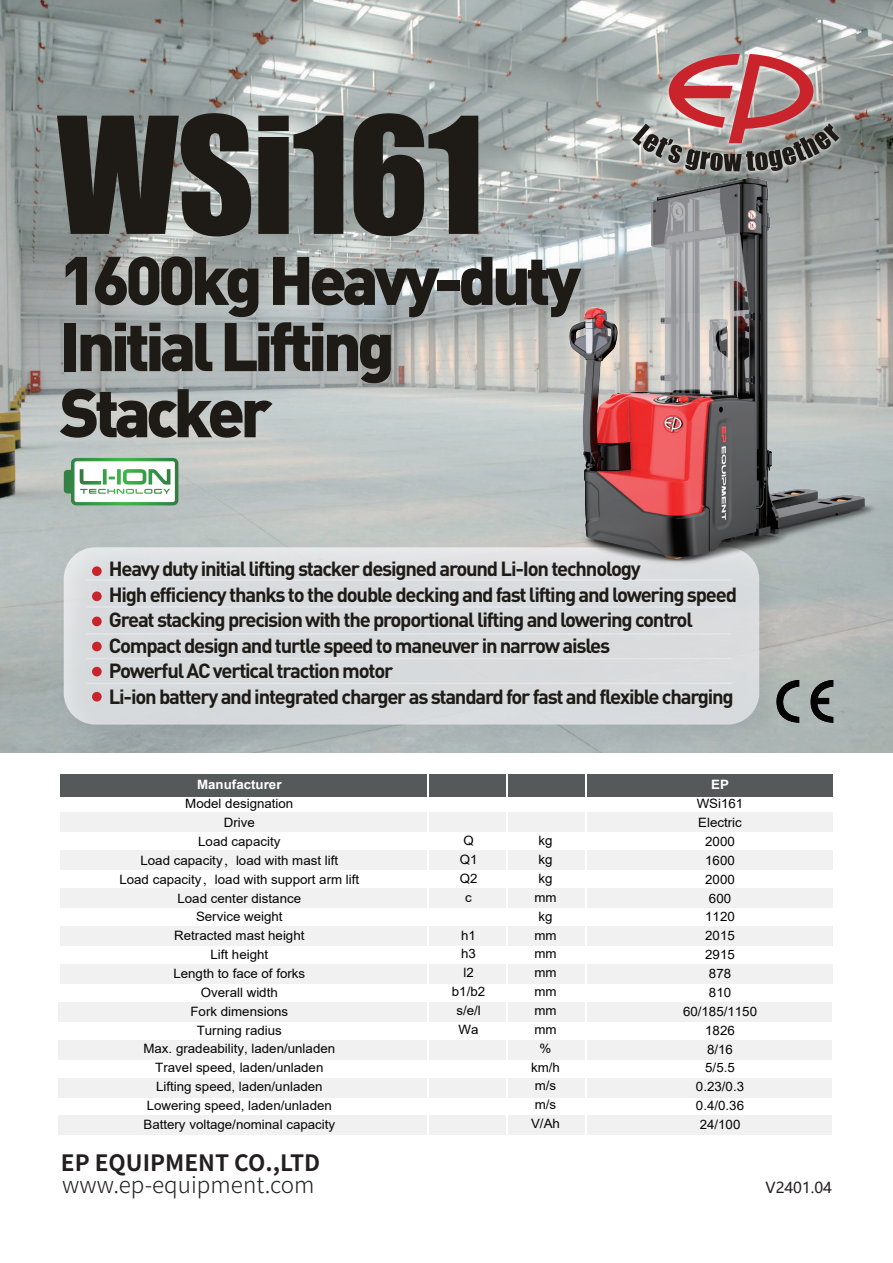
<style>
.page{position:relative;width:893px;height:1263px;background:#fff}
.page>*{position:absolute;margin:0;border:0;box-sizing:border-box;transform-origin:0 0}
.t1{font:149.55px "Impact";letter-spacing:-.01em;color:#1e1a16}
.t2{font:900 67.5px/66.2px "DIN";letter-spacing:-.07em;color:#1e1a16}
.t3{font:300 22.5px "Source Han Sans CN";color:#231f20}
.t4{font:700 22.5px "Source Han Sans CN";color:#231f20}
.t5{font:700 20.25px/25.5px "DIN";letter-spacing:-.06em;color:#1e1a16}
.t6{font:15px "Microsoft Ya Hei";color:#231f20}
.t7{font:12.9px/18.9px "Arial";color:#030303;text-align:center}
.t8{font:700 12.9px "Arial";color:#fff}
.s1{font-family:"Adobe Song Std";font-weight:300}
</style>
<div class="page">
<div style="left:60px;top:774px;width:82px;height:22px;background:#56595a"></div>
<div style="left:141px;top:774px;width:270px;height:22px;background:#56595a"></div>
<div style="left:410px;top:774px;width:423px;height:22px;background:#56595a"></div>
<div style="left:60px;top:812px;width:82px;height:19px;background:#f1f1f1"></div>
<div style="left:141px;top:812px;width:271px;height:19px;background:#f1f1f1"></div>
<div style="left:411px;top:812px;width:422px;height:19px;background:#f1f1f1"></div>
<div style="left:60px;top:850px;width:82px;height:19px;background:#f1f1f1"></div>
<div style="left:141px;top:850px;width:271px;height:19px;background:#f1f1f1"></div>
<div style="left:411px;top:850px;width:422px;height:19px;background:#f1f1f1"></div>
<div style="left:60px;top:888px;width:82px;height:19px;background:#f1f1f1"></div>
<div style="left:141px;top:888px;width:271px;height:19px;background:#f1f1f1"></div>
<div style="left:411px;top:888px;width:422px;height:19px;background:#f1f1f1"></div>
<div style="left:60px;top:926px;width:82px;height:19px;background:#f1f1f1"></div>
<div style="left:141px;top:926px;width:271px;height:19px;background:#f1f1f1"></div>
<div style="left:411px;top:926px;width:422px;height:19px;background:#f1f1f1"></div>
<div style="left:60px;top:964px;width:82px;height:19px;background:#f1f1f1"></div>
<div style="left:141px;top:964px;width:271px;height:19px;background:#f1f1f1"></div>
<div style="left:411px;top:964px;width:422px;height:19px;background:#f1f1f1"></div>
<div style="left:59px;top:1002px;width:81px;height:20px;background:#f1f1f1"></div>
<div style="left:139px;top:1002px;width:271px;height:20px;background:#f1f1f1"></div>
<div style="left:409px;top:1002px;width:422px;height:20px;background:#f1f1f1"></div>
<div style="left:59px;top:1040px;width:81px;height:20px;background:#f1f1f1"></div>
<div style="left:139px;top:1040px;width:271px;height:20px;background:#f1f1f1"></div>
<div style="left:409px;top:1040px;width:422px;height:20px;background:#f1f1f1"></div>
<div style="left:59px;top:1078px;width:81px;height:20px;background:#f1f1f1"></div>
<div style="left:139px;top:1078px;width:271px;height:20px;background:#f1f1f1"></div>
<div style="left:409px;top:1078px;width:422px;height:20px;background:#f1f1f1"></div>
<div style="left:59px;top:1115px;width:81px;height:19px;background:#f1f1f1"></div>
<div style="left:139px;top:1115px;width:271px;height:19px;background:#f1f1f1"></div>
<div style="left:409px;top:1115px;width:422px;height:19px;background:#f1f1f1"></div>
<hr style="left:427px;top:772px;width:2px;height:366px;background:#fff">
<hr style="left:506px;top:772px;width:2px;height:366px;background:#fff">
<hr style="left:585px;top:772px;width:2px;height:366px;background:#fff">
<img style="left:0;top:0;width:893px;height:752px">
<img style="left:823px;top:673px;width:15px;height:53px">
<svg style="left:64px;top:458px;width:114px;height:45px"></svg>
<img style="left:577px;top:1px;width:316px;height:144px">
<svg style="left:632px;top:54px;width:207px;height:91px;background:#b28b8b"></svg>
<img style="left:18px;top:503px;width:805px;height:250px">
<hr style="left:86px;top:682px;width:645px;height:2px;background:#fff">
<hr style="left:86px;top:658px;width:645px;height:1px;background:#fff">
<hr style="left:86px;top:633px;width:645px;height:2px;background:#fff">
<hr style="left:86px;top:606px;width:645px;height:2px;background:#fff">
<hr style="left:86px;top:579px;width:645px;height:2px;background:#fff">
<div style="left:92px;top:566px;width:10px;height:10px;background:#c9242b;border-radius:50%"></div>
<div style="left:92px;top:591px;width:10px;height:10px;background:#c9242b;border-radius:50%"></div>
<div style="left:92px;top:617px;width:10px;height:9px;background:#c9242b;border-radius:50%"></div>
<div style="left:92px;top:642px;width:10px;height:9px;background:#c9242b;border-radius:50%"></div>
<div style="left:92px;top:667px;width:10px;height:9px;background:#c9242b;border-radius:50%"></div>
<div style="left:92px;top:692px;width:10px;height:9px;background:#c9242b;border-radius:50%"></div>
<img style="left:395px;top:145px;width:498px;height:427px">
<h1 class="t1" style="left:57px;top:59px;width:429px">WSi161</h1>
<h2 class="t2" style="left:60px;top:244px;width:523px">1600kg Heavy-duty<br>Initial Lifting<br>Stacker</h2>
<p class="t5" style="left:109px;top:555px;width:630px">Heavy duty initial lifting stacker designed around Li-Ion technology<br>High efficiency thanks to the double decking and fast lifting and lowering speed Great stacking precision with the proportional lifting and lowering control Compact design and turtle speed to maneuver in narrow aisles<br>Powerful AC vertical traction motor<br>Li-ion battery and integrated charger as standard for fast and flexible charging</p>
<p class="t8" style="left:197px;top:776px;width:86px">Manufacturer</p>
<p class="t7" style="left:119px;top:794px;width:241px">Model designation<br>Drive<br>Load capacity<br>Load capacity<span class="s1">，</span>load with mast lift<br>Load capacity<span class="s1">，</span>load with support arm lift<br>Load center distance<br>Service weight<br>Retracted mast height<br>Lift height<br>Length to face of forks<br>Overall width<br>Fork dimensions<br>Turning radius<br>Max. gradeability, laden/unladen<br>Travel speed, laden/unladen<br>Lifting speed, laden/unladen<br>Lowering speed, laden/unladen<br>Battery voltage/nominal capacity</p>
<h3 class="t4" style="left:61px;top:1150px;width:261px">EP EQUIPMENT CO.,LTD</h3>
<h3 class="t3" style="left:62px;top:1172px;width:254px">www.ep-equipment.com</h3>
<p class="t7" style="left:460px;top:831px;width:19px">Q<br>Q1<br>Q2 c</p>
<p class="t7" style="left:452px;top:925px;width:35px">h1<br>h3<br>l2 b1/b2 s/e/l<br>Wa</p>
<p class="t7" style="left:531px;top:831px;width:30px">kg kg kg mm kg mm mm mm mm mm mm % km/h m/s m/s<br>V/Ah</p>
<p class="t8" style="left:711px;top:776px;width:19px">EP</p>
<p class="t7" style="left:683px;top:794px;width:76px">WSi161<br>Electric<br>2000<br>1600<br>2000<br>600<br>1120<br>2015<br>2915<br>878<br>810<br>60/185/1150<br>1826<br>8/16<br>5/5.5<br>0.23/0.3<br>0.4/0.36<br>24/100</p>
<p class="t6" style="left:765px;top:1177px;width:68px">V2401.04</p>
</div>
